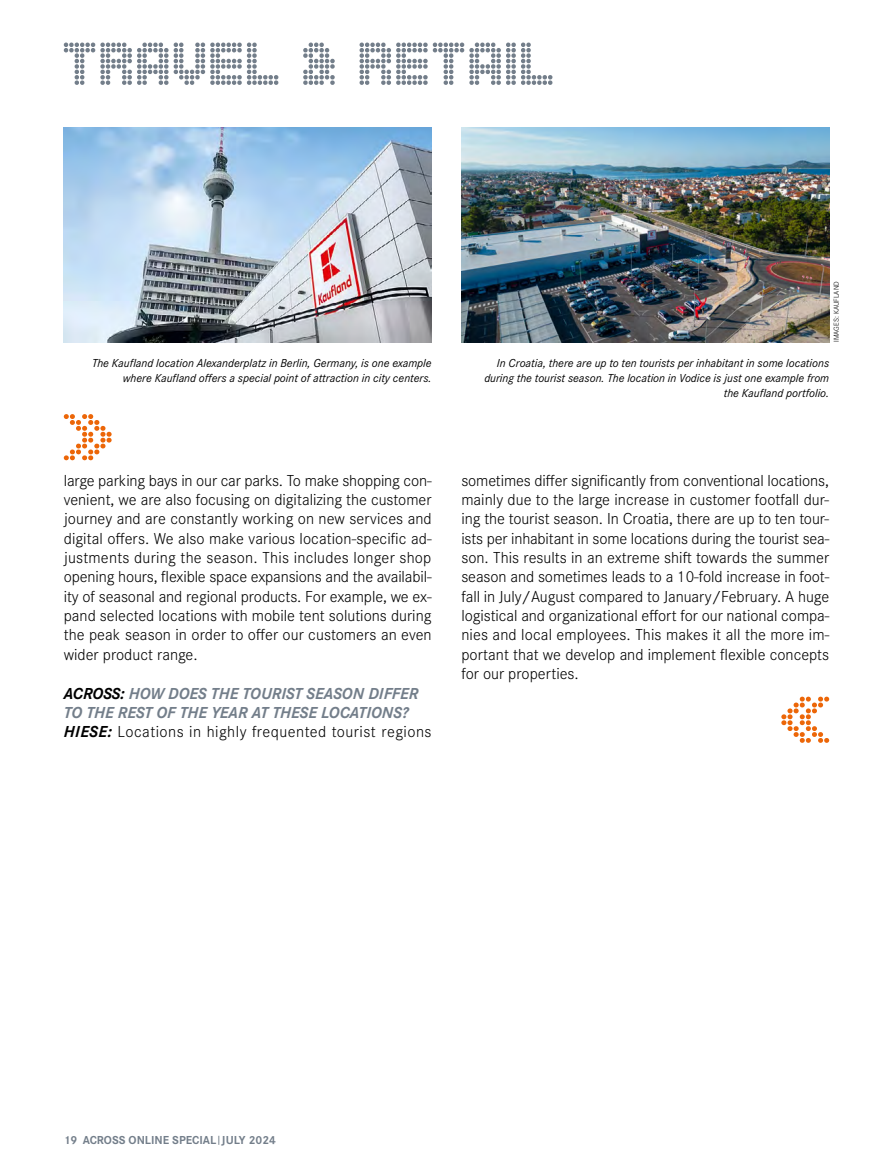
<style>
.page{position:relative;width:893px;height:1170px;background:#fff}
.page>*{position:absolute;margin:0;border:0;box-sizing:border-box;transform-origin:0 0}
.t1{font:300 16.5px/19.4px "Corporate S Pro";color:#000;text-align:justify}
.t2{font:italic 700 16.5px/19.4px "Corporate S Pro";color:#737e8a}
.t3{font:italic 12px/15px "Corporate S Pro";color:#000;text-align:right}
.t4{font:700 12px "Corporate S Pro";color:#737e8a}
.t5{font:300 7.5px "Corporate S Pro";color:#000}
.s1{color:#000}
.s2{font-weight:300;font-style:normal;color:#000}
.s3{font-size:10.8px}
</style>
<div class="page">
<svg style="left:64px;top:43px;width:488px;height:42px"></svg>
<svg style="left:64px;top:414px;width:48px;height:46px"></svg>
<svg style="left:781px;top:696px;width:48px;height:46px"></svg>
<img style="left:64px;top:128px;width:368px;height:214px">
<img style="left:461px;top:128px;width:368px;height:214px">
<p class="t5" style="left:831px;top:342px;width:62px;rotate:-90deg">IMAGES: KAUFLAND</p>
<p class="t3" style="left:92px;top:355px;width:341px">The Kaufland location Alexanderplatz in Berlin, Germany, is one example where Kaufland offers a special point of attraction in city centers.</p>
<p class="t3" style="left:484px;top:355px;width:346px">In Croatia, there are up to ten tourists per inhabitant in some locations during the tourist season. The location in Vodice is just one example from the Kaufland portfolio.</p>
<p class="t1" style="left:64px;top:469px;width:369px">large parking bays in our car parks. To make shopping con&shy;venient, we are also focusing on digitalizing the customer journey and are constantly working on new services and digital offers. We also make various location-specific ad&shy;justments during the season. This includes longer shop opening hours, flexible space expansions and the availabil&shy;ity of seasonal and regional products. For example, we ex&shy;pand selected locations with mobile tent solutions during the peak season in order to offer our customers an even wider product range.</p>
<p class="t2" style="left:64px;top:682px;width:369px"><span class="s1">ACROSS:</span> HOW DOES THE TOURIST SEASON DIFFER<br>TO THE REST OF THE YEAR AT THESE LOCATIONS?<br><span class="s1">HIESE:</span> <span class="s2">Locations in highly frequented tourist regions</span></p>
<p class="t1" style="left:461px;top:469px;width:369px">sometimes differ significantly from conventional locations, mainly due to the large increase in customer footfall dur&shy;ing the tourist season. In Croatia, there are up to ten tour&shy;ists per inhabitant in some locations during the tourist sea&shy;son. This results in an extreme shift towards the summer season and sometimes leads to a 10-fold increase in foot&shy;fall in July/August compared to January/February. A huge logistical and organizational effort for our national compa&shy;nies and local employees. This makes it all the more im&shy;portant that we develop and implement flexible concepts for our properties.</p>
<p class="t4" style="left:64px;top:1130px;width:214px">19 ACROSS ONLINE SPECIAL <span class="s3">|</span> JULY 2024</p>
</div>
